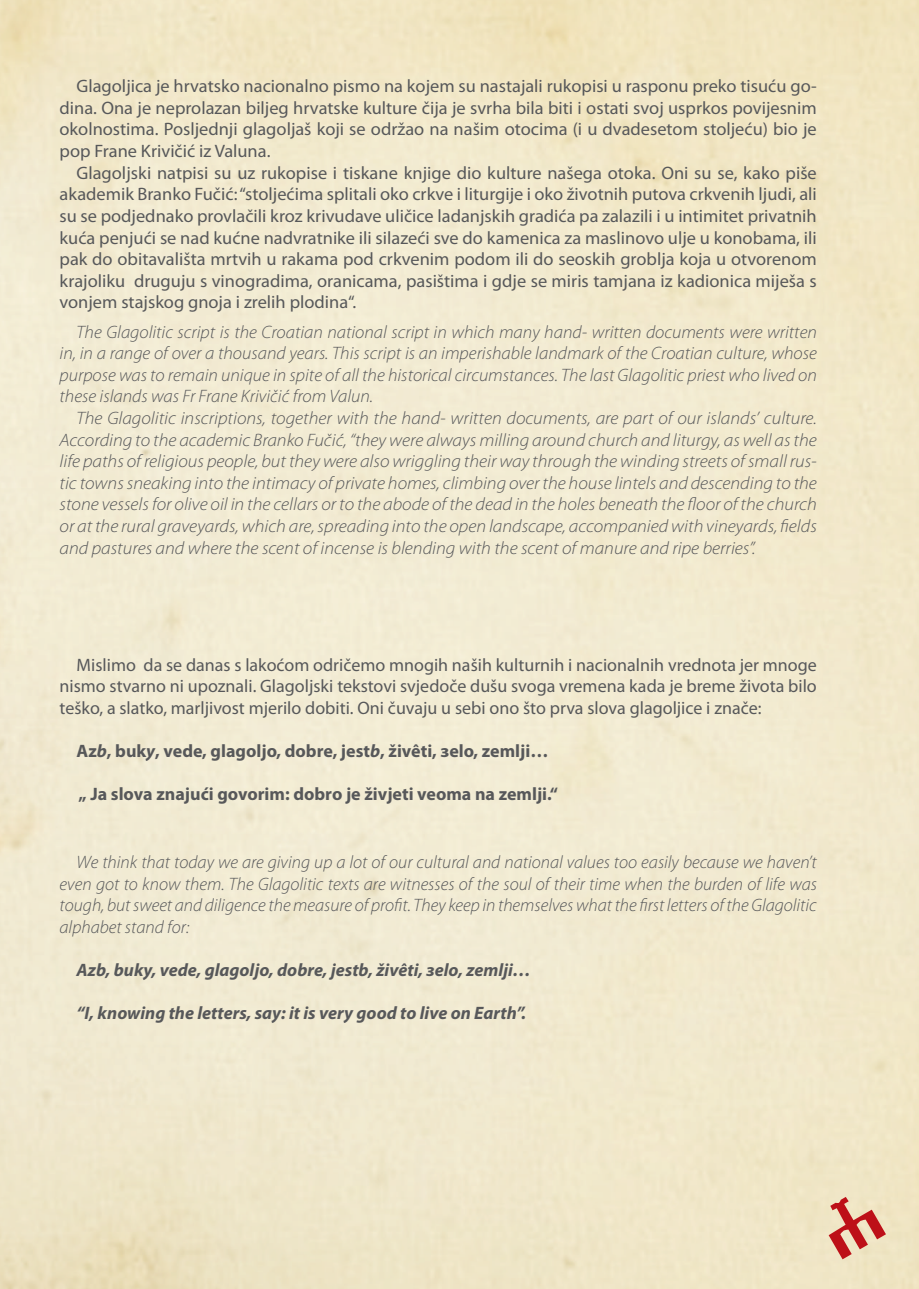
<style>
.page{position:relative;width:919px;height:1289px;background:#fff}
.page>*{position:absolute;margin:0;border:0;box-sizing:border-box;transform-origin:0 0}
.t1{font:18px/21.6px "Myriad Pro";color:#57585a;text-align:justify}
.t2{font:italic 300 18px/21.6px "Myriad Pro";color:#57585a;text-align:justify;scale:1.05 1}
.t3{font:italic 300 18px/21.6px "Myriad Pro";color:#57585a;text-align:justify}
.t4{font:700 18px "Myriad Pro";color:#57585a}
.t5{font:italic 700 18px "Myriad Pro";color:#57585a}
.s1{font-style:italic}
</style>
<div class="page">
<img style="left:0;top:0;width:918px;height:1288px">
<svg style="left:828px;top:1196px;width:57px;height:63px"></svg>
<p class="t1" style="left:60px;top:75px;width:758px;text-indent:17px">Glagoljica je hrvatsko nacionalno pismo na kojem su nastajali rukopisi u rasponu preko tisuću go&shy;dina. Ona je neprolazan biljeg hrvatske kulture čija je svrha bila biti i ostati svoj usprkos povijesnim okolnostima. Posljednji glagoljaš koji se održao na našim otocima (i u dvadesetom stoljeću) bio je pop Frane Krivičić iz Valuna.</p>
<p class="t1" style="left:60px;top:161px;width:758px;text-indent:17px">Glagoljski natpisi su uz rukopise i tiskane knjige dio kulture našega otoka. Oni su se, kako piše akademik Branko Fučić: “stoljećima splitali oko crkve i liturgije i oko životnih putova crkvenih ljudi, ali su se podjednako provlačili kroz krivudave uličice ladanjskih gradića pa zalazili i u intimitet privatnih kuća penjući se nad kućne nadvratnike ili silazeći sve do kamenica za maslinovo ulje u konobama, ili pak do obitavališta mrtvih u rakama pod crkvenim podom ili do seoskih groblja koja u otvorenom krajoliku druguju s vinogradima, oranicama, pasištima i gdje se miris tamjana iz kadionica miješa s vonjem stajskog gnoja i zrelih plodina“.</p>
<p class="t3" style="left:60px;top:321px;width:758px;text-indent:17px">The Glagolitic script is the Croatian national script in which many hand- written documents were written in, in a range of over a thousand years. This script is an imperishable landmark of the Croatian culture, whose purpose was to remain unique in spite of all the historical circumstances. The last Glagolitic priest who lived on these islands was Fr Frane Krivičić from Valun.</p>
<p class="t2" style="left:60px;top:407px;width:722px;text-indent:17px">The Glagolitic inscriptions, together with the hand- written documents, are part of our islands’ culture.<br>According to the academic Branko Fučić, “they were always milling around church and liturgy, as well as the life paths of religious people, but they were also wriggling their way through the winding streets of small rus&shy;tic towns sneaking into the intimacy of private homes, climbing over the house lintels and descending to the stone vessels for olive oil in the cellars or to the abode of the dead in the holes beneath the floor of the church or at the rural graveyards, which are, spreading into the open landscape, accompanied with vineyards, fields and pastures and where the scent of incense is blending with the scent of manure and ripe berries”.</p>
<p class="t1" style="left:60px;top:653px;width:758px;text-indent:17px">Mislimo da se danas s lakoćom odričemo mnogih naših kulturnih i nacionalnih vrednota jer mnoge nismo stvarno ni upoznali. Glagoljski tekstovi svjedoče dušu svoga vremena kada je breme života bilo teško, a slatko, marljivost mjerilo dobiti. Oni čuvaju u sebi ono što prva slova glagoljice i znače:</p>
<p class="t4" style="left:77px;top:739px;width:473px">Az<span class="s1">b</span>, buk<span class="s1">y</span>, vede, glagoljo, dobre, jest<span class="s1">b</span>, živêti, зelo, zemlji…</p>
<p class="t4" style="left:78px;top:782px;width:481px">„ Ja slova znajući govorim: dobro je živjeti veoma na zemlji.“</p>
<p class="t3" style="left:60px;top:851px;width:758px;text-indent:17px">We think that today we are giving up a lot of our cultural and national values too easily because we haven’t even got to know them. The Glagolitic texts are witnesses of the soul of their time when the burden of life was tough, but sweet and diligence the measure of profit. They keep in themselves what the first letters of the Glagolitic alphabet stand for:</p>
<p class="t5" style="left:77px;top:958px;width:456px">Azb, buky, vede, glagoljo, dobre, jestb, živêti, зelo, zemlji…</p>
<p class="t5" style="left:77px;top:1001px;width:451px">“I, knowing the letters, say: it is very good to live on Earth”.</p>
</div>
